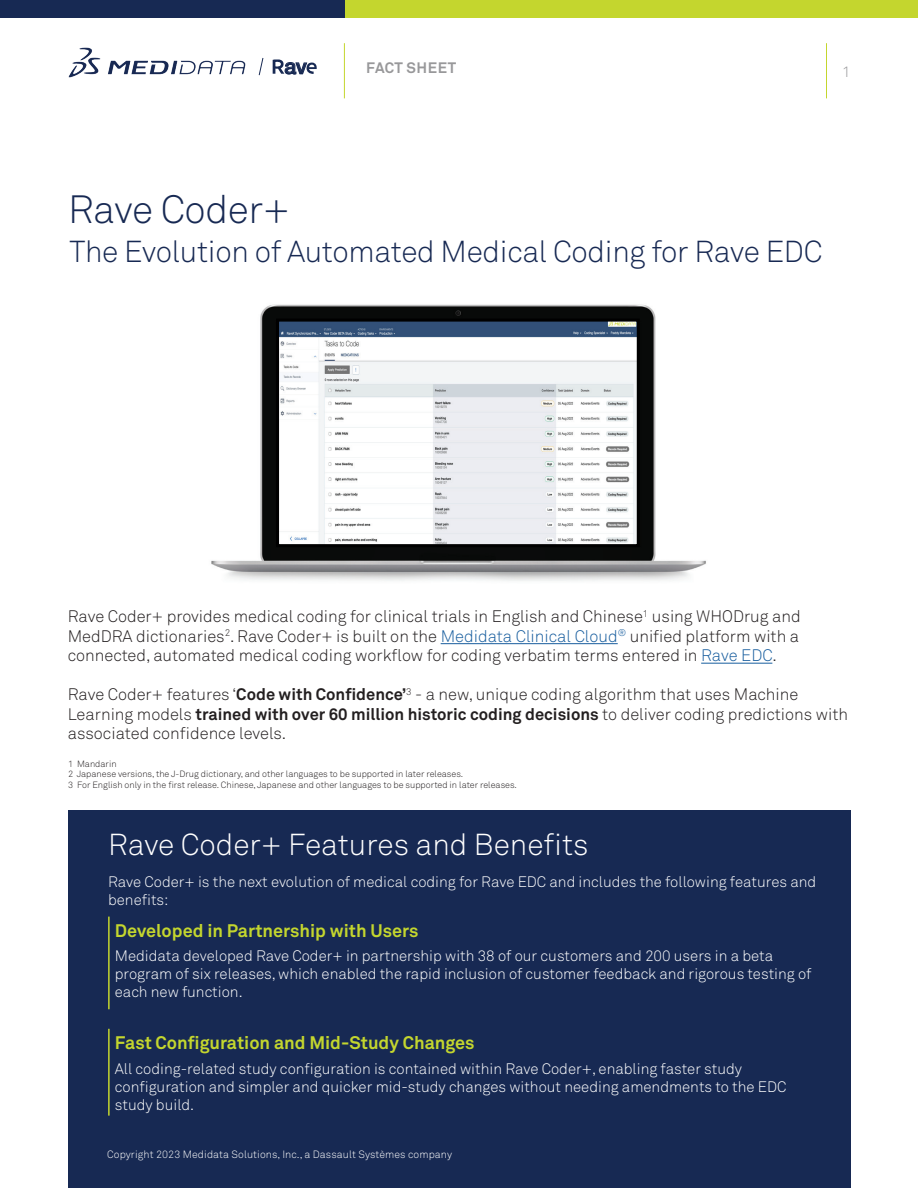
<style>
.page{position:relative;width:918px;height:1188px;background:#fff}
.page>*{position:absolute;margin:0;border:0;box-sizing:border-box;transform-origin:0 0}
.t1{font:300 39px "Akkurat Std";letter-spacing:-.01em;color:#172953}
.t2{font:300 30px "Akkurat Std";letter-spacing:-.01em;color:#172953}
.t3{font:300 30px "Akkurat Std";color:#fff}
.t4{font:700 18px "Akkurat Std";color:#c4d62e}
.t5{font:300 16.5px/19.5px "Akkurat Std";color:#231f20;text-align:justify}
.t6{font:300 15px/18px "Akkurat Std";color:#fff}
.t7{font:700 15px "Akkurat Std";letter-spacing:.035em;color:#98989a}
.t8{font:300 15px "Akkurat Std";color:#98989a}
.t9{font:300 10.5px "Akkurat Std";letter-spacing:.01em;color:#fff}
.t10{font:300 9px/10.5px "Akkurat Std";color:#231f20}
.s1{color:#175d9e}
.s2{font-weight:700}
</style>
<div class="page">
<div style="left:345px;top:0;width:573px;height:17px;background:#c4d62e"></div>
<div style="left:0;top:0;width:345px;height:17px;background:#172953"></div>
<hr style="left:826px;top:43px;width:1px;height:55px;background:#c4d62e">
<hr style="left:344px;top:43px;width:1px;height:55px;background:#c4d62e">
<svg style="left:259px;top:58px;width:5px;height:18px"></svg>
<img style="left:68px;top:47px;width:178px;height:31px">
<div style="left:68px;top:810px;width:782px;height:378px;background:#172953"></div>
<hr style="left:441px;top:643px;width:177px;height:1px;background:#175d9e">
<hr style="left:701px;top:663px;width:71px;height:1px;background:#175d9e">
<img style="left:211px;top:304px;width:495px;height:277px">
<hr style="left:108px;top:917px;width:2px;height:92px;background:#c4d62e">
<hr style="left:108px;top:1029px;width:2px;height:87px;background:#c4d62e">
<img style="left:280px;top:323px;width:356px;height:220px">
<div style="left:276px;top:319px;width:364px;height:228px;border:3px solid #000"></div>
<svg style="left:273px;top:59px;width:44px;height:15px"></svg>
<p class="t7" style="left:366px;top:59px;width:91px">FACT SHEET</p>
<p class="t8" style="left:842px;top:63px;width:10px">1</p>
<h1 class="t1" style="left:68px;top:186px;width:223px">Rave Coder+</h1>
<h2 class="t2" style="left:69px;top:234px;width:754px">The Evolution of Automated Medical Coding for Rave EDC</h2>
<p class="t5" style="left:68px;top:607px;width:734px">Rave Coder+ provides medical coding for clinical trials in English and Chinese<sup>1</sup> using WHODrug and MedDRA dictionaries<sup>2</sup>. Rave Coder+ is built on the <span class="s1">Medidata Clinical Cloud</span><sup>®</sup> unified platform with a connected, automated medical coding workflow for coding verbatim terms entered in <span class="s1">Rave EDC</span>.</p>
<p class="t5" style="left:68px;top:685px;width:782px;text-align:left">Rave Coder+ features ‘<span class="s2">Code with Confidence’</span><sup>3</sup> - a new, unique coding algorithm that uses Machine<br>Learning models <span class="s2">trained with over 60 million historic coding decisions</span> to deliver coding predictions with associated confidence levels.</p>
<p class="t10" style="left:68px;top:759px;width:450px">1 Mandarin<br>2 Japanese versions, the J-Drug dictionary, and other languages to be supported in later releases.<br>3 For English only in the first release. Chinese, Japanese and other languages to be supported in later releases.</p>
<h2 class="t3" style="left:108px;top:827px;width:482px">Rave Coder+ Features and Benefits</h2>
<p class="t6" style="left:108px;top:872px;width:710px">Rave Coder+ is the next evolution of medical coding for Rave EDC and includes the following features and benefits:</p>
<p class="t4" style="left:115px;top:919px;width:305px">Developed in Partnership with Users</p>
<p class="t6" style="left:115px;top:947px;width:698px">Medidata developed Rave Coder+ in partnership with 38 of our customers and 200 users in a beta program of six releases, which enabled the rapid inclusion of customer feedback and rigorous testing of each new function.</p>
<p class="t4" style="left:115px;top:1031px;width:361px">Fast Configuration and Mid-Study Changes</p>
<p class="t6" style="left:115px;top:1059px;width:673px">All coding-related study configuration is contained within Rave Coder+, enabling faster study configuration and simpler and quicker mid-study changes without needing amendments to the EDC study build.</p>
<p class="t9" style="left:107px;top:1148px;width:346px">Copyright 2023 Medidata Solutions, Inc., a Dassault Systèmes company</p>
</div>
